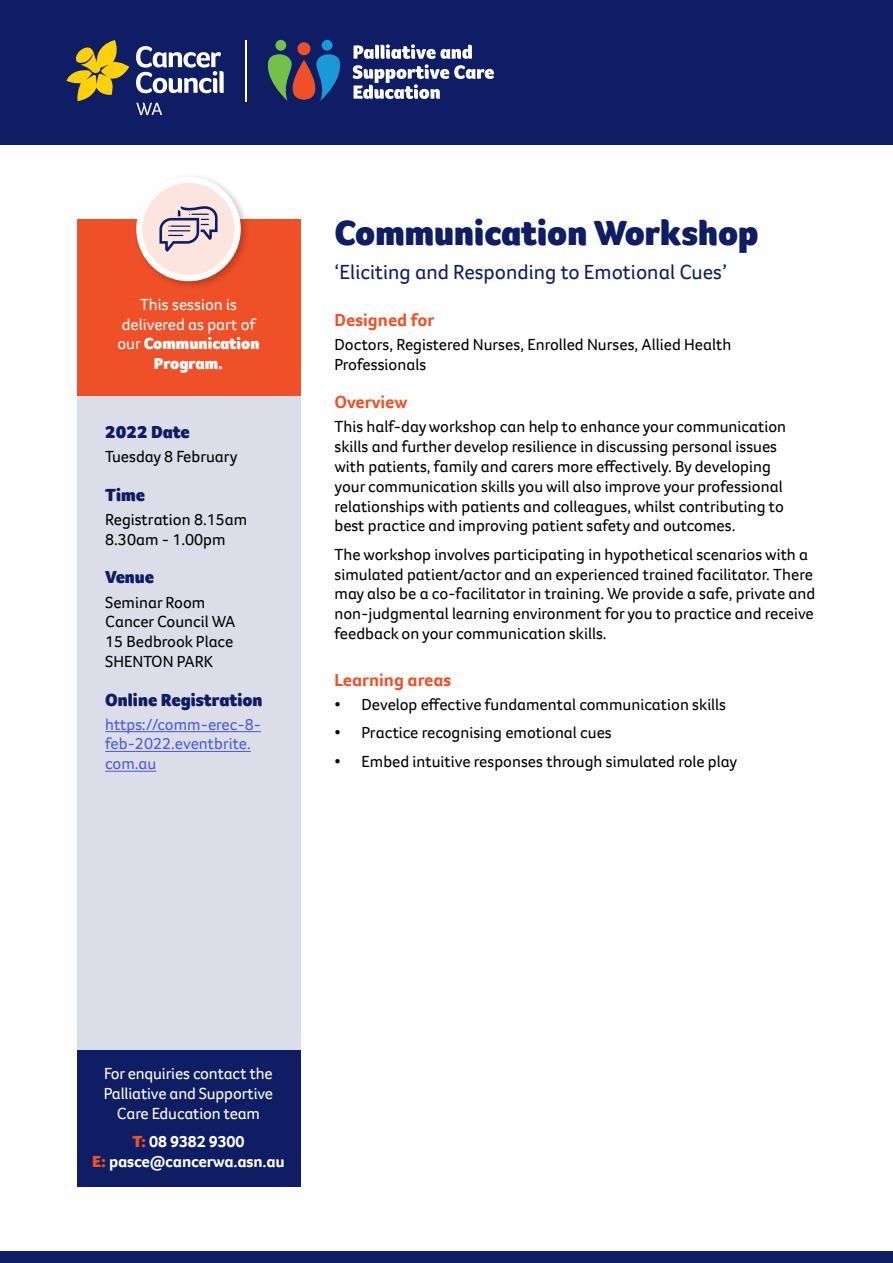
<style>
.page{position:relative;width:893px;height:1263px;background:#fff}
.page>*{position:absolute;margin:0;border:0;box-sizing:border-box;transform-origin:0 0}
.Workshop_Heading{font:900 36px "Foco CC";color:#0f1e64}
.Workshop_Sub-heading{font:21px "Foco CC";color:#0f1e64}
.Details_Heading{font:900 18px "Foco CC";color:#0f1e64}
.Body_Heading{font:700 18px "Foco CC";color:#f05028}
.Body_Copy{font:16.5px/19.8px "Foco CC";color:#000}
.t1{font:16.5px/19.8px "Foco CC";letter-spacing:-.01em;color:#fff;text-align:center}
.Details_Copy{font:16.5px "Foco CC";color:#000}
.bodycopy{font:16.5px/19.8px "Foco CC";color:#000}
.Details_Copy-2{font:16.5px/19.8px "Foco CC";color:#4f5cd6}
.t2{font:700 16.5px "Foco CC";letter-spacing:-.01em;color:#fff}
.s1{font-weight:900}
.s2{font-weight:900;color:#f05028}
</style>
<div class="page">
<div style="left:0;top:0;width:893px;height:144px;background:#0f1e64"></div>
<svg style="left:66px;top:40px;width:63px;height:61px"></svg>
<svg style="left:136px;top:103px;width:26px;height:12px"></svg>
<svg style="left:136px;top:46px;width:88px;height:47px"></svg>
<hr style="left:245px;top:40px;width:1px;height:61px;background:#fff">
<svg style="left:353px;top:44px;width:141px;height:55px"></svg>
<div style="left:275px;top:40px;width:11px;height:11px;background:#73c04a;border-radius:50%"></div>
<div style="left:322px;top:40px;width:11px;height:11px;background:#1999d6;border-radius:50%"></div>
<div style="left:297px;top:42px;width:13px;height:13px;background:#f05027;border-radius:50%"></div>
<svg style="left:267px;top:52px;width:74px;height:49px"></svg>
<div style="left:0;top:1252px;width:893px;height:11px;background:#0f1e64"></div>
<div style="left:77px;top:219px;width:223px;height:177px;background:#f05028"></div>
<div style="left:77px;top:396px;width:223px;height:654px;background:#dbdde8"></div>
<div style="left:132px;top:173px;width:119px;height:118px;background:#000;opacity:.25"></div>
<div style="left:139px;top:180px;width:99px;height:98px;background:#fde5df;border-radius:50%"></div>
<div style="left:136px;top:177px;width:105px;height:104px;border:6px solid #fff;border-radius:50%"></div>
<div style="left:77px;top:1050px;width:223px;height:136px;background:#0f1e64"></div>
<svg style="left:159px;top:206px;width:59px;height:46px"></svg>
<hr style="left:105px;top:731px;width:156px;height:1px;background:#4f5cd6">
<hr style="left:105px;top:751px;width:146px;height:1px;background:#4f5cd6">
<hr style="left:105px;top:771px;width:51px;height:1px;background:#4f5cd6">
<p class="t1" style="left:117px;top:294px;width:144px">This session is delivered as part of our <span class="s1">Communication<br>Program.</span></p>
<p class="Details_Heading" style="left:105px;top:420px;width:86px">2022 Date</p>
<p class="Details_Copy" style="left:105px;top:446px;width:134px">Tuesday 8 February</p>
<p class="Details_Heading" style="left:105px;top:483px;width:41px">Time</p>
<p class="Details_Copy" style="left:105px;top:509px;width:144px">Registration 8.15am</p>
<p class="Details_Copy" style="left:105px;top:528px;width:122px">8.30am - 1.00pm</p>
<p class="Details_Heading" style="left:105px;top:565px;width:50px">Venue</p>
<p class="Details_Copy" style="left:105px;top:591px;width:102px">Seminar Room</p>
<p class="Details_Copy" style="left:105px;top:611px;width:132px">Cancer Council WA</p>
<p class="Details_Copy" style="left:105px;top:631px;width:130px">15 Bedbrook Place</p>
<p class="Details_Copy" style="left:105px;top:650px;width:110px">SHENTON PARK</p>
<p class="Details_Heading" style="left:105px;top:687px;width:159px">Online Registration</p>
<p class="Details_Copy-2" style="left:105px;top:714px;width:157px">https://comm-erec-8- feb-2022.eventbrite. com.au</p>
<p class="Workshop_Heading" style="left:334px;top:209px;width:426px">Communication Workshop</p>
<p class="Workshop_Sub-heading" style="left:334px;top:258px;width:394px">‘Eliciting and Responding to Emotional Cues’</p>
<p class="Body_Heading" style="left:334px;top:308px;width:101px">Designed for</p>
<p class="bodycopy" style="left:334px;top:334px;width:398px">Doctors, Registered Nurses, Enrolled Nurses, Allied Health<br>Professionals</p>
<p class="Body_Heading" style="left:334px;top:390px;width:75px">Overview</p>
<p class="Body_Copy" style="left:334px;top:417px;width:453px">This half-day workshop can help to enhance your communication skills and further develop resilience in discussing personal issues with patients, family and carers more effectively. By developing your communication skills you will also improve your professional relationships with patients and colleagues, whilst contributing to best practice and improving patient safety and outcomes.</p>
<p class="Body_Copy" style="left:334px;top:544px;width:482px">The workshop involves participating in hypothetical scenarios with a simulated patient/actor and an experienced trained facilitator. There may also be a co-facilitator in training. We provide a safe, private and non-judgmental learning environment for you to practice and receive feedback on your communication skills.</p>
<p class="Body_Heading" style="left:334px;top:668px;width:118px">Learning areas</p>
<p class="Body_Copy" style="left:334px;top:694px;width:393px">• Develop effective fundamental communication skills</p>
<p class="Body_Copy" style="left:334px;top:723px;width:279px">• Practice recognising emotional cues</p>
<p class="Body_Copy" style="left:334px;top:751px;width:404px">• Embed intuitive responses through simulated role play</p>
<p class="t1" style="left:104px;top:1064px;width:171px">For enquiries contact the<br>Palliative and Supportive<br>Care Education team</p>
<p class="t2" style="left:132px;top:1131px;width:114px"><span class="s2">T:</span> 08 9382 9300</p>
<p class="t2" style="left:92px;top:1150px;width:194px"><span class="s2">E:</span> pasce@cancerwa.asn.au</p>
</div>
